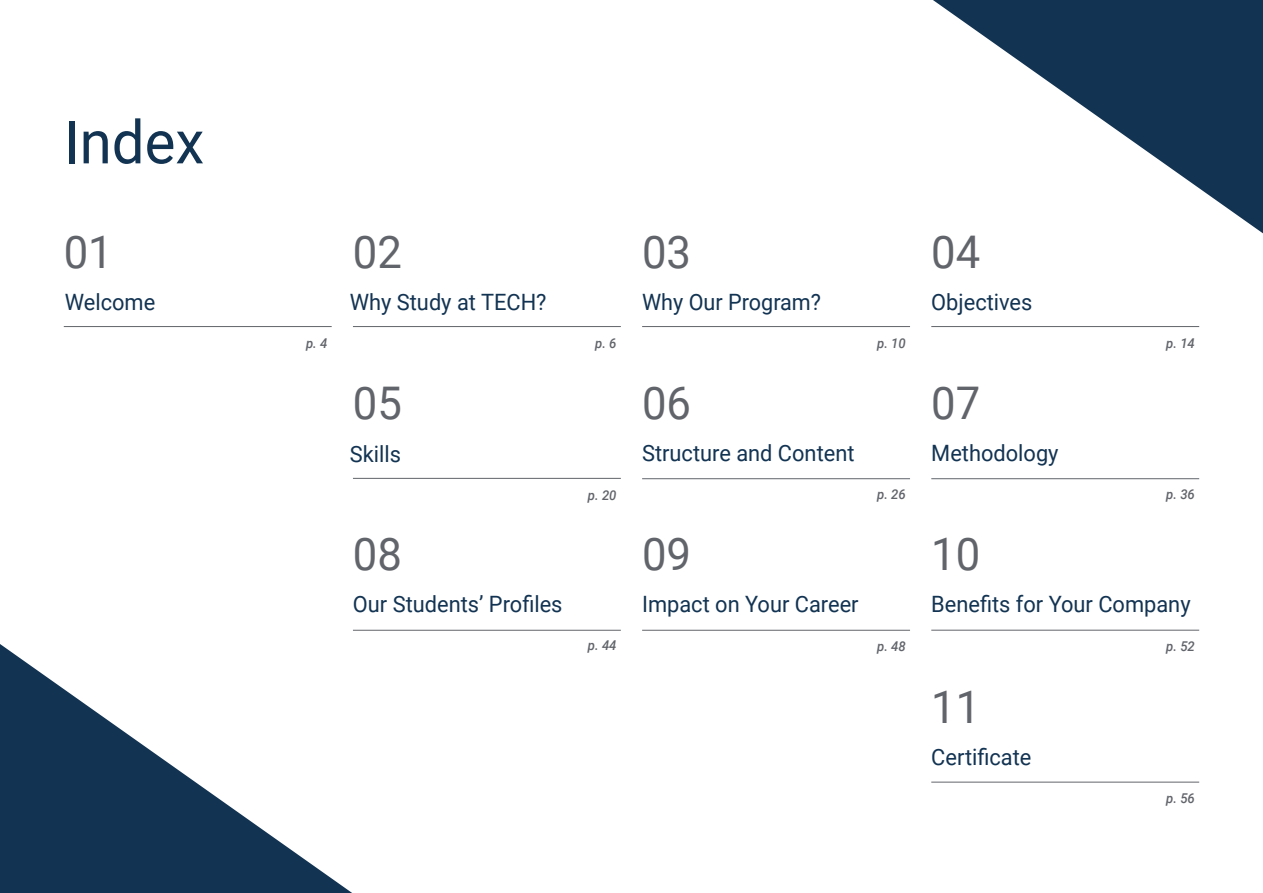
<style>
.page{position:relative;width:1263px;height:893px;background:#fff}
.page>*{position:absolute;margin:0;border:0;box-sizing:border-box;transform-origin:0 0}
.t1{font:60px "Roboto";color:#123352}
.t2{font:45px "Roboto";color:#61646a}
.t3{font:22.5px "Roboto";color:#123352}
.t4{font:22.5px "Roboto";color:#123352;scale:.96 1}
.t5{font:italic 500 13.5px "Roboto";color:#61646a}
</style>
<div class="page">
<svg style="left:933px;top:0;width:330px;height:233px"></svg>
<hr style="left:64px;top:326px;width:268px;height:1px;background:#61646a">
<hr style="left:642px;top:478px;width:268px;height:1px;background:#61646a">
<hr style="left:642px;top:630px;width:268px;height:1px;background:#61646a">
<hr style="left:353px;top:326px;width:268px;height:1px;background:#61646a">
<hr style="left:353px;top:478px;width:268px;height:1px;background:#61646a">
<hr style="left:931px;top:478px;width:268px;height:1px;background:#61646a">
<hr style="left:931px;top:630px;width:268px;height:1px;background:#61646a">
<hr style="left:931px;top:782px;width:268px;height:1px;background:#61646a">
<hr style="left:642px;top:326px;width:268px;height:1px;background:#61646a">
<hr style="left:353px;top:630px;width:268px;height:1px;background:#61646a">
<hr style="left:931px;top:326px;width:268px;height:1px;background:#61646a">
<svg style="left:0;top:644px;width:352px;height:249px"></svg>
<h1 class="t1" style="left:64px;top:100px;width:142px">Index</h1>
<h2 class="t2" style="left:64px;top:220px;width:51px">01</h2>
<h2 class="t2" style="left:353px;top:220px;width:51px">02</h2>
<h2 class="t2" style="left:642px;top:220px;width:51px">03</h2>
<h2 class="t2" style="left:931px;top:220px;width:51px">04</h2>
<p class="t3" style="left:65px;top:286px;width:92px">Welcome</p>
<p class="t3" style="left:931px;top:286px;width:103px">Objectives</p>
<p class="t4" style="left:642px;top:286px;width:188px">Why Our Program?</p>
<p class="t3" style="left:350px;top:286px;width:198px">Why Study at TECH?</p>
<p class="t5" style="left:306px;top:333px;width:23px">p. 4</p>
<h2 class="t2" style="left:353px;top:372px;width:51px">05</h2>
<p class="t5" style="left:595px;top:333px;width:23px">p. 6</p>
<h2 class="t2" style="left:642px;top:371px;width:51px">06</h2>
<p class="t3" style="left:350px;top:438px;width:53px">Skills</p>
<p class="t3" style="left:642px;top:437px;width:214px">Structure and Content</p>
<p class="t5" style="left:877px;top:333px;width:30px">p. 10</p>
<h2 class="t2" style="left:931px;top:371px;width:51px">07</h2>
<p class="t3" style="left:931px;top:437px;width:129px">Methodology</p>
<p class="t5" style="left:1166px;top:333px;width:30px">p. 14</p>
<h2 class="t2" style="left:353px;top:523px;width:51px">08</h2>
<p class="t3" style="left:353px;top:589px;width:211px">Our Students’ Profiles</p>
<p class="t5" style="left:877px;top:484px;width:30px">p. 26</p>
<p class="t5" style="left:588px;top:485px;width:30px">p. 20</p>
<p class="t5" style="left:1166px;top:485px;width:30px">p. 36</p>
<p class="t5" style="left:588px;top:636px;width:30px">p. 44</p>
<h2 class="t2" style="left:642px;top:523px;width:51px">09</h2>
<p class="t3" style="left:642px;top:589px;width:218px">Impact on Your Career</p>
<p class="t5" style="left:877px;top:637px;width:30px">p. 48</p>
<h2 class="t2" style="left:931px;top:523px;width:51px">10</h2>
<p class="t3" style="left:931px;top:589px;width:261px">Benefits for Your Company</p>
<h2 class="t2" style="left:931px;top:675px;width:51px">11</h2>
<p class="t3" style="left:931px;top:741px;width:102px">Certificate</p>
<p class="t5" style="left:1166px;top:637px;width:30px">p. 52</p>
<p class="t5" style="left:1166px;top:789px;width:30px">p. 56</p>
</div>
